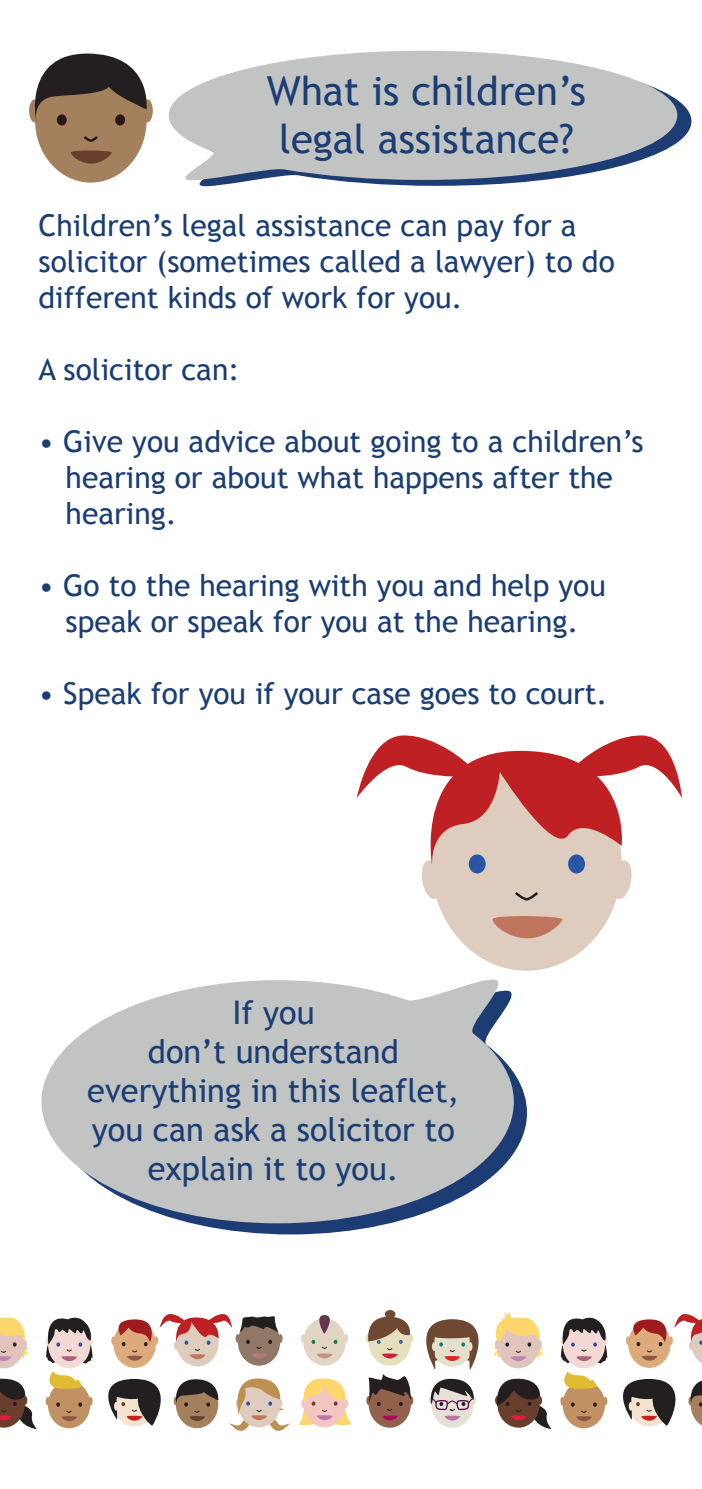
<style>
.page{position:relative;width:702px;height:1489px;background:#fff}
.page>*{position:absolute;margin:0;border:0;box-sizing:border-box;transform-origin:0 0}
.t1{font:40px/48px "Trebuchet MS";color:#1a3d74;text-align:center}
.t2{font:32.5px/39px "Trebuchet MS";color:#1a3d74;text-align:center}
.t3{font:30px/36px "Trebuchet MS";color:#1a3d74}
</style>
<div class="page">
<svg style="left:199px;top:99px;width:492px;height:87px"></svg>
<svg style="left:169px;top:51px;width:508px;height:132px;fill:#c2c3c3"></svg>
<div style="left:35px;top:57px;width:112px;height:125px;background:#a4805c;border-radius:50%"></div>
<div style="left:57px;top:114px;width:10px;height:11px;background:#2c1916;border-radius:50%"></div>
<div style="left:115px;top:114px;width:10px;height:11px;background:#2c1916;border-radius:50%"></div>
<svg style="left:71px;top:150px;width:41px;height:14px"></svg>
<div style="left:29px;top:99px;width:11px;height:23px;background:#a4805c;border-radius:50%"></div>
<div style="left:142px;top:99px;width:11px;height:23px;background:#a4805c;border-radius:50%"></div>
<svg style="left:29px;top:54px;width:124px;height:66px"></svg>
<svg style="left:83px;top:136px;width:15px;height:6px"></svg>
<svg style="left:191px;top:1073px;width:336px;height:161px"></svg>
<svg style="left:41px;top:979px;width:473px;height:244px;fill:#c2c3c3"></svg>
<div style="left:431px;top:757px;width:190px;height:213px;background:#decdbf;border-radius:50%"></div>
<svg style="left:492px;top:916px;width:70px;height:22px"></svg>
<svg style="left:357px;top:735px;width:325px;height:166px"></svg>
<svg style="left:426px;top:1312px;width:276px;height:117px"></svg>
<svg style="left:298px;top:1378px;width:54px;height:48px"></svg>
<div style="left:368px;top:1379px;width:43px;height:48px;background:#91614c;border-radius:50%"></div>
<svg style="left:366px;top:1374px;width:47px;height:46px"></svg>
<div style="left:303px;top:1317px;width:42px;height:48px;background:#e3d5c3;border-radius:50%"></div>
<svg style="left:301px;top:1333px;width:4px;height:9px"></svg>
<svg style="left:344px;top:1333px;width:4px;height:9px"></svg>
<svg style="left:313px;top:1315px;width:23px;height:18px"></svg>
<svg style="left:311px;top:1339px;width:26px;height:19px"></svg>
<div style="left:368px;top:1317px;width:43px;height:48px;background:#e5dfbe;border-radius:50%"></div>
<svg style="left:365px;top:1316px;width:48px;height:42px"></svg>
<div style="left:385px;top:1309px;width:10px;height:9px;background:#6e4832;border-radius:50%"></div>
<svg style="left:0;top:1314px;width:290px;height:116px"></svg>
<h1 class="t1" style="left:267px;top:68px;width:321px">What is children’s legal assistance?</h1>
<p class="t3" style="left:39px;top:208px;width:577px">Children’s legal assistance can pay for a solicitor (sometimes called a lawyer) to do different kinds of work for you.</p>
<p class="t3" style="left:39px;top:352px;width:202px">A solicitor can:</p>
<p class="t3" style="left:66px;top:424px;width:579px;text-indent:-27px">• Give you advice about going to a children’s hearing or about what happens after the hearing.</p>
<p class="t3" style="left:39px;top:568px;width:568px;text-align:center">• Go to the hearing with you and help you speak or speak for you at the hearing.</p>
<p class="t3" style="left:39px;top:676px;width:570px">• Speak for you if your case goes to court.</p>
<p class="t2" style="left:87px;top:993px;width:373px">If you<br>don’t understand everything in this leaflet, you can ask a solicitor to explain it to you.</p>
</div>
